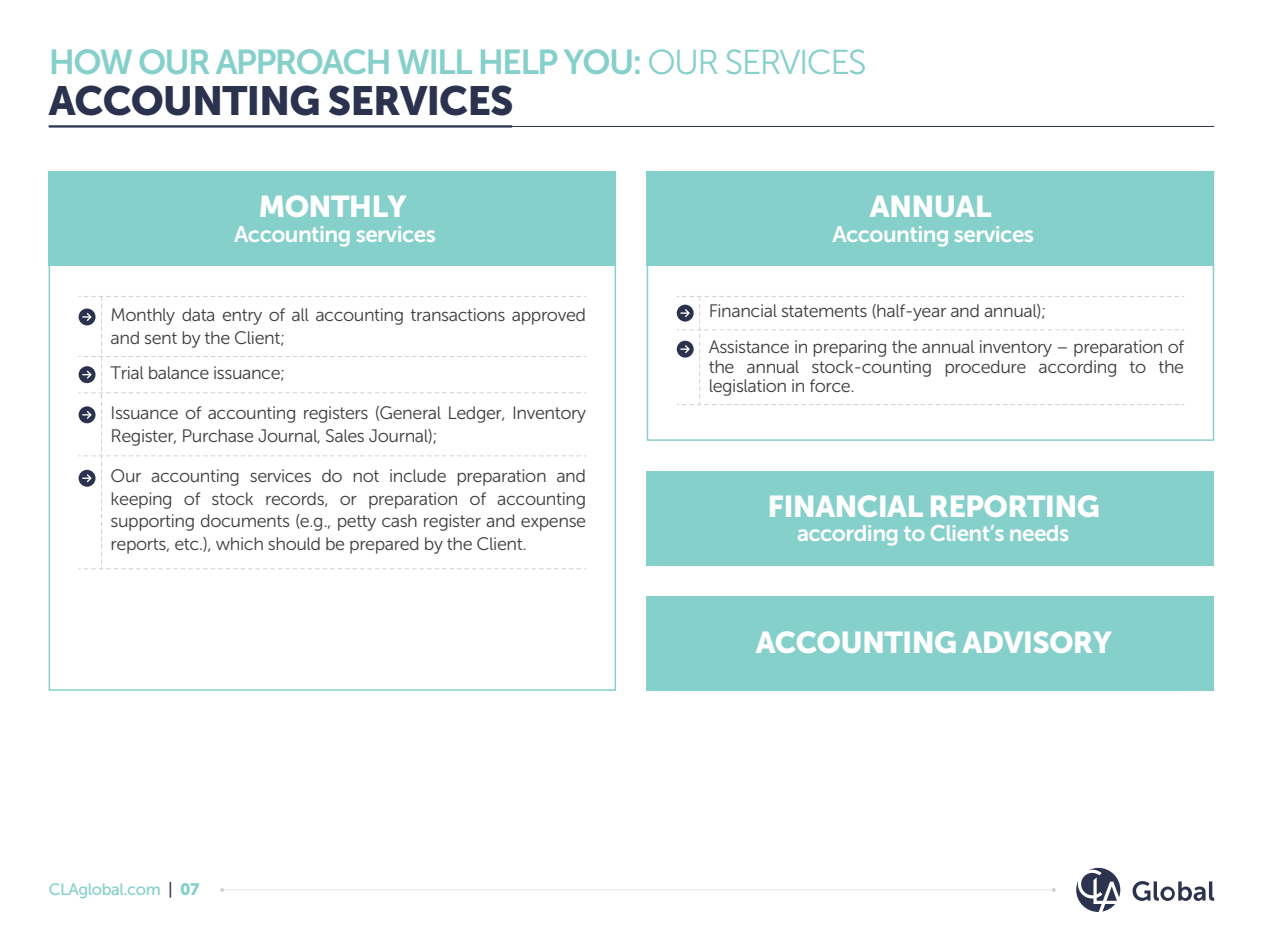
<style>
.page{position:relative;width:1263px;height:948px;background:#fff}
.page>*{position:absolute;margin:0;border:0;box-sizing:border-box;transform-origin:0 0}
.t1{font:40.5px "Museo Sans 900";letter-spacing:-.025em;color:#2b324e}
.t2{font:34.5px "Museo Sans 700";letter-spacing:-.05em;color:#85d0cb}
.t3{font:30px "Museo Sans 900";letter-spacing:-.025em;color:#fff}
.t4{font:22.5px "Museo Sans 700";letter-spacing:-.025em;color:#fff}
.t5{font:18px/22.5px "Museo Sans 300";letter-spacing:-.025em;color:#3e3e3f}
.t6{font:16.5px "Museo Sans 500";letter-spacing:-.025em;color:#85d0cb}
.s1{font-family:"Museo Sans 300"}
.s2{color:#2b324e}
.s3{font-family:"Museo Sans 900"}
</style>
<div class="page">
<svg style="left:1132px;top:881px;width:82px;height:19px"></svg>
<svg style="left:1076px;top:867px;width:44px;height:44px"></svg>
<hr style="left:222px;top:889px;width:832px;height:1px;background:#e6e7e9">
<hr style="left:49px;top:126px;width:1165px;height:1px;background:#2b324e">
<hr style="left:49px;top:125px;width:463px;height:2px;background:#2b324e">
<svg style="left:49px;top:266px;width:567px;height:424px"></svg>
<div style="left:49px;top:171px;width:567px;height:95px;background:#85d0cb"></div>
<svg style="left:79px;top:296px;width:507px;height:273px"></svg>
<svg style="left:647px;top:266px;width:567px;height:174px"></svg>
<div style="left:647px;top:171px;width:567px;height:95px;background:#85d0cb"></div>
<div style="left:647px;top:470px;width:567px;height:95px;background:#85d0cb"></div>
<div style="left:647px;top:595px;width:567px;height:95px;background:#85d0cb"></div>
<svg style="left:677px;top:296px;width:507px;height:109px"></svg>
<h2 class="t2" style="left:49px;top:43px;width:820px">HOW OUR APPROACH WILL HELP YOU: <span class="s1">OUR SERVICES</span></h2>
<h1 class="t1" style="left:49px;top:78px;width:466px">ACCOUNTING SERVICES</h1>
<h3 class="t3" style="left:258px;top:189px;width:150px">MONTHLY</h3>
<p class="t4" style="left:234px;top:221px;width:203px">Accounting services</p>
<p class="t5" style="left:111px;top:304px;width:477px">Monthly data entry of all accounting transactions approved and sent by the Client;</p>
<p class="t5" style="left:111px;top:361px;width:176px">Trial balance issuance;</p>
<p class="t5" style="left:111px;top:401px;width:477px">Issuance of accounting registers (General Ledger, Inventory<br>Register, Purchase Journal, Sales Journal);</p>
<p class="t5" style="left:111px;top:465px;width:477px;text-align:justify">Our accounting services do not include preparation and keeping of stock records, or preparation of accounting supporting documents (e.g., petty cash register and expense reports, etc.), which should be prepared by the Client.</p>
<p class="t6" style="left:49px;top:880px;width:152px">CLAglobal.com <span class="s2">|</span> <span class="s3">07</span></p>
<h3 class="t3" style="left:870px;top:189px;width:123px">ANNUAL</h3>
<p class="t4" style="left:832px;top:221px;width:203px">Accounting services</p>
<p class="t5" style="left:709px;top:300px;width:339px">Financial statements (half-year and annual);</p>
<p class="t5" style="left:709px;top:337px;width:477px;line-height:19.5px;text-align:justify">Assistance in preparing the annual inventory – preparation of the annual stock-counting procedure according to the legislation in force.</p>
<h3 class="t3" style="left:768px;top:488px;width:334px">FINANCIAL REPORTING</h3>
<p class="t4" style="left:797px;top:520px;width:274px">according to Client’s needs</p>
<h3 class="t3" style="left:756px;top:625px;width:358px">ACCOUNTING ADVISORY</h3>
</div>
